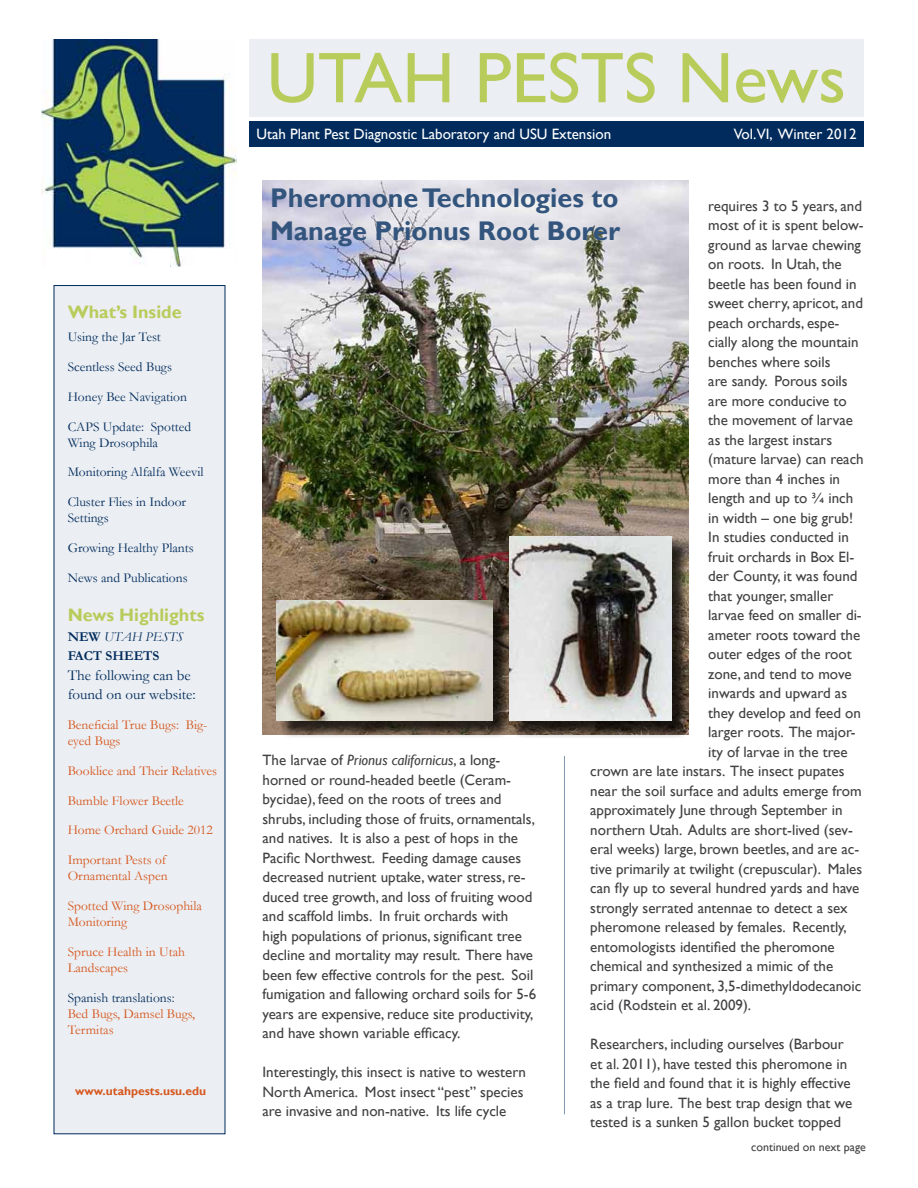
<style>
.page{position:relative;width:918px;height:1188px;background:#fff}
.page>*{position:absolute;margin:0;border:0;box-sizing:border-box;transform-origin:0 0}
.t1{font:72px "Gill Sans";color:#b8cc5c}
.t2{font:700 27px/32.4px "Gill Sans";color:#33557d}
.t3{font:700 18px "Gill Sans";color:#b8cc5c}
.t4{font:15px/19.5px "Gill Sans";color:#414042}
.t5{font:15px "Gill Sans";color:#fff}
.t6{font:15px/19.5px "Garamond";color:#002b5c}
.t7{font:13.5px/16.2px "Garamond";color:#d6561d}
.t8{font:13.5px/29.7px "Garamond";color:#002b5c}
.t9{font:700 13.5px/19.5px "Garamond";color:#002b5c}
.t10{font:700 12px "Gill Sans";color:#d6561d}
.t11{font:12px "Gill Sans";color:#414042}
.s1{font-weight:400;font-style:italic}
.s2{font-style:italic}
</style>
<div class="page">
<div style="left:249px;top:39px;width:615px;height:78px;background:#ebeef2"></div>
<div style="left:54px;top:286px;width:171px;height:848px;background:#ebeef2"></div>
<div style="left:249px;top:122px;width:615px;height:25px;background:#002b5c"></div>
<img style="left:41px;top:40px;width:196px;height:227px">
<div style="left:46px;top:249px;width:39px;height:26px;background:#fff"></div>
<div style="left:90px;top:249px;width:38px;height:26px;background:#fff"></div>
<div style="left:196px;top:249px;width:38px;height:26px;background:#fff"></div>
<div style="left:148px;top:250px;width:22px;height:26px;background:#fff"></div>
<hr style="left:564px;top:756px;width:1px;height:358px;background:#8095ad">
<img style="left:262px;top:180px;width:426px;height:554px">
<div style="left:279px;top:603px;width:232px;height:136px;background:#000;opacity:.75"></div>
<img style="left:276px;top:600px;width:216px;height:120px">
<div style="left:512px;top:539px;width:178px;height:200px;background:#000;opacity:.75"></div>
<img style="left:509px;top:536px;width:162px;height:184px">
<p class="t3" style="left:68px;top:302px;width:115px">What’s Inside</p>
<p class="t8" style="left:68px;top:322px;width:121px">Using the Jar Test<br>Scentless Seed Bugs<br>Honey Bee Navigation</p>
<p class="t8" style="left:68px;top:418px;width:125px;line-height:16.2px">CAPS Update: Spotted<br>Wing Drosophila</p>
<p class="t8" style="left:68px;top:457px;width:137px">Monitoring Alfalfa Weevil<br>Cluster Flies in Indoor</p>
<p class="t8" style="left:68px;top:503px;width:127px">Settings<br>Growing Healthy Plants</p>
<p class="t8" style="left:68px;top:562px;width:121px">News and Publications</p>
<p class="t3" style="left:68px;top:604px;width:138px">News Highlights</p>
<p class="t9" style="left:68px;top:627px;width:117px">NEW <span class="s1">UTAH PESTS<br></span>FACT SHEETS</p>
<p class="t6" style="left:68px;top:665px;width:130px">The following can be found on our website:</p>
<p class="t7" style="left:68px;top:716px;width:141px">Beneficial True Bugs: Big&shy;eyed Bugs</p>
<p class="t7" style="left:68px;top:755px;width:151px;line-height:29.7px">Booklice and Their Relatives<br>Bumble Flower Beetle</p>
<p class="t7" style="left:68px;top:815px;width:147px;line-height:29.7px">Home Orchard Guide 2012<br>Important Pests of</p>
<p class="t7" style="left:68px;top:868px;width:101px">Ornamental Aspen</p>
<p class="t7" style="left:68px;top:897px;width:136px">Spotted Wing Drosophila<br>Monitoring</p>
<p class="t7" style="left:68px;top:943px;width:119px">Spruce Health in Utah<br>Landscapes</p>
<p class="t8" style="left:68px;top:982px;width:108px">Spanish translations:</p>
<p class="t7" style="left:68px;top:1005px;width:129px">Bed Bugs, Damsel Bugs,<br>Termitas</p>
<p class="t10" style="left:75px;top:1084px;width:132px">www.utahpests.usu.edu</p>
<h1 class="t1" style="left:267px;top:36px;width:581px">UTAH PESTS News</h1>
<p class="t5" style="left:256px;top:125px;width:356px">Utah Plant Pest Diagnostic Laboratory and USU Extension</p>
<p class="t5" style="left:734px;top:125px;width:124px">Vol.VI, Winter 2012</p>
<h2 class="t2" style="left:270px;top:183px;width:352px">Pheromone Technologies to<br>Manage Prionus Root Borer</h2>
<p class="t4" style="left:708px;top:196px;width:155px">requires 3 to 5 years, and</p>
<p class="t4" style="left:708px;top:216px;width:157px">most of it is spent below-</p>
<p class="t4" style="left:708px;top:235px;width:154px">ground as larvae chewing</p>
<p class="t4" style="left:708px;top:255px;width:135px">on roots. In Utah, the</p>
<p class="t4" style="left:708px;top:274px;width:150px">beetle has been found in</p>
<p class="t4" style="left:708px;top:294px;width:156px">sweet cherry, apricot, and</p>
<p class="t4" style="left:708px;top:313px;width:133px">peach orchards, espe-</p>
<p class="t4" style="left:708px;top:333px;width:152px">cially along the mountain</p>
<p class="t4" style="left:708px;top:352px;width:124px">benches where soils</p>
<p class="t4" style="left:708px;top:372px;width:141px">are sandy. Porous soils</p>
<p class="t4" style="left:708px;top:391px;width:140px">are more conducive to</p>
<p class="t4" style="left:708px;top:411px;width:146px">the movement of larvae</p>
<p class="t4" style="left:708px;top:430px;width:126px">as the largest instars</p>
<p class="t4" style="left:708px;top:450px;width:157px">(mature larvae) can reach</p>
<p class="t4" style="left:708px;top:469px;width:133px">more than 4 inches in</p>
<p class="t4" style="left:708px;top:489px;width:147px">length and up to ¾ inch</p>
<p class="t4" style="left:708px;top:508px;width:146px">in width – one big grub!</p>
<p class="t4" style="left:708px;top:528px;width:142px">In studies conducted in</p>
<p class="t4" style="left:708px;top:547px;width:148px">fruit orchards in Box El-</p>
<p class="t4" style="left:708px;top:567px;width:151px">der County, it was found</p>
<p class="t4" style="left:708px;top:586px;width:127px">that younger, smaller</p>
<p class="t4" style="left:708px;top:606px;width:155px">larvae feed on smaller di-</p>
<p class="t4" style="left:708px;top:625px;width:154px">ameter roots toward the</p>
<p class="t4" style="left:708px;top:645px;width:145px">outer edges of the root</p>
<p class="t4" style="left:708px;top:664px;width:145px">zone, and tend to move</p>
<p class="t4" style="left:708px;top:684px;width:140px">inwards and upward as</p>
<p class="t4" style="left:708px;top:703px;width:154px">they develop and feed on</p>
<p class="t4" style="left:708px;top:723px;width:149px">larger roots. The major-</p>
<p class="t4" style="left:708px;top:742px;width:141px">ity of larvae in the tree</p>
<p class="t4" style="left:590px;top:762px;width:256px">crown are late instars. The insect pupates</p>
<p class="t4" style="left:590px;top:781px;width:273px">near the soil surface and adults emerge from</p>
<p class="t4" style="left:590px;top:801px;width:254px">approximately June through September in</p>
<p class="t4" style="left:590px;top:820px;width:264px">northern Utah. Adults are short-lived (sev-</p>
<p class="t4" style="left:590px;top:840px;width:270px">eral weeks) large, brown beetles, and are ac-</p>
<p class="t4" style="left:590px;top:859px;width:274px">tive primarily at twilight (crepuscular). Males</p>
<p class="t4" style="left:590px;top:879px;width:271px">can fly up to several hundred yards and have</p>
<p class="t4" style="left:590px;top:898px;width:259px">strongly serrated antennae to detect a sex</p>
<p class="t4" style="left:590px;top:918px;width:258px">pheromone released by females. Recently,</p>
<p class="t4" style="left:590px;top:937px;width:246px">entomologists identified the pheromone</p>
<p class="t4" style="left:590px;top:957px;width:244px">chemical and synthesized a mimic of the</p>
<p class="t4" style="left:590px;top:976px;width:273px">primary component, 3,5-dimethyldodecanoic</p>
<p class="t4" style="left:590px;top:996px;width:162px">acid (Rodstein et al. 2009).</p>
<p class="t4" style="left:590px;top:1035px;width:264px">Researchers, including ourselves (Barbour et al. 2011), have tested this pheromone in the field and found that it is highly effective as a trap lure. The best trap design that we tested is a sunken 5 gallon bucket topped</p>
<p class="t4" style="left:262px;top:750px;width:275px">The larvae of <span class="s2">Prionus californicus</span>, a long&shy;horned or round-headed beetle (Ceram&shy;bycidae), feed on the roots of trees and shrubs, including those of fruits, ornamentals, and natives. It is also a pest of hops in the Pacific Northwest. Feeding damage causes decreased nutrient uptake, water stress, re&shy;duced tree growth, and loss of fruiting wood and scaffold limbs. In fruit orchards with high populations of prionus, significant tree decline and mortality may result. There have been few effective controls for the pest. Soil fumigation and fallowing orchard soils for 5-6 years are expensive, reduce site productivity, and have shown variable efficacy.</p>
<p class="t4" style="left:262px;top:1062px;width:265px">Interestingly, this insect is native to western<br>North America. Most insect “pest” species are invasive and non-native. Its life cycle</p>
<p class="t11" style="left:751px;top:1140px;width:116px">continued on next page</p>
</div>
